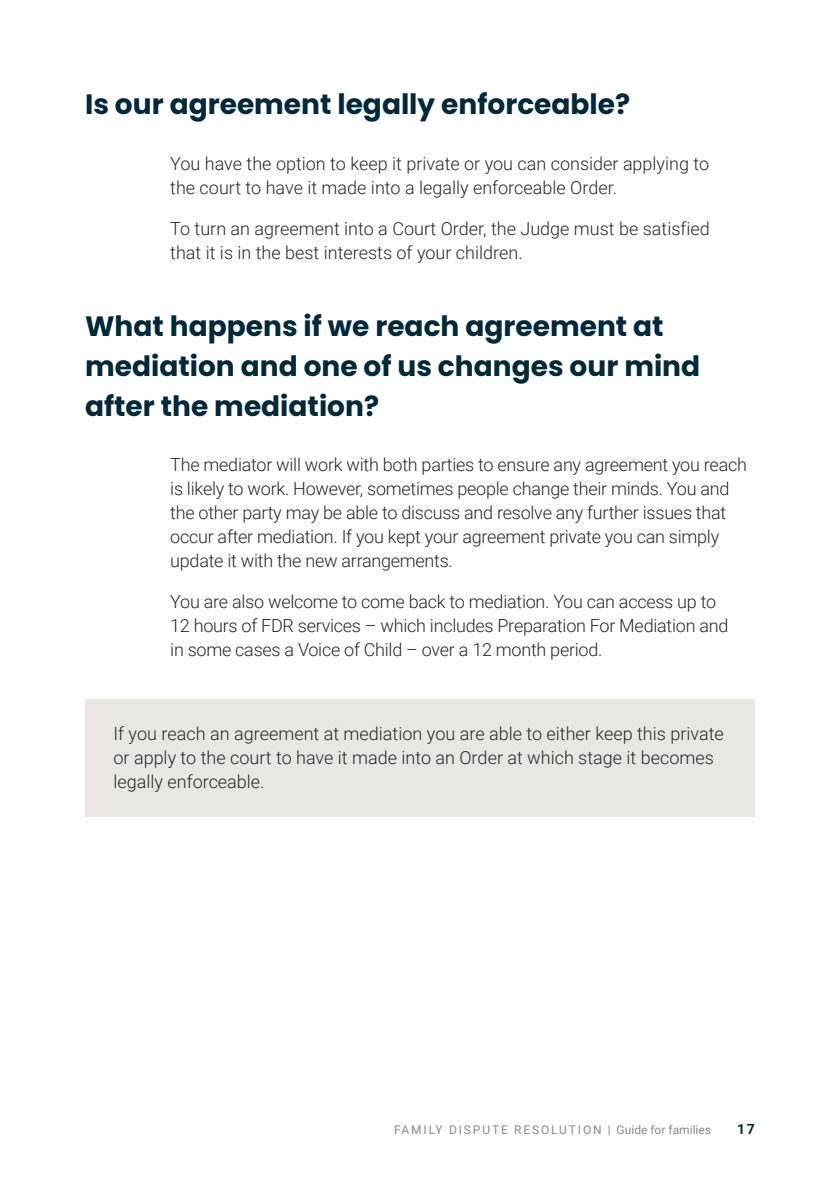
<style>
.page{position:relative;width:840px;height:1191px;background:#fff}
.page>*{position:absolute;margin:0;border:0;box-sizing:border-box;transform-origin:0 0}
.t1{font:700 28px/40px "Poppins";color:#00293a}
.Body{font:300 18px/24px "Roboto";letter-spacing:-.015em;color:#292829}
.Body_box{font:300 18px/24px "Roboto";color:#292829}
.t2{font:700 14px "Roboto";color:#00293a}
.t3{font:12px "Roboto";letter-spacing:.155em;color:#838894}
</style>
<div class="page">
<div style="left:85px;top:698px;width:669px;height:118px;background:#eae7e3"></div>
<h2 class="t1" style="left:85px;top:85px;width:546px">Is our agreement legally enforceable?</h2>
<p class="Body" style="left:170px;top:151px;width:540px">You have the option to keep it private or you can consider applying to the court to have it made into a legally enforceable Order.</p>
<p class="Body" style="left:170px;top:216px;width:540px">To turn an agreement into a Court Order, the Judge must be satisfied that it is in the best interests of your children.</p>
<h2 class="t1" style="left:85px;top:306px;width:616px">What happens if we reach agreement at mediation and one of us changes our mind after the mediation?</h2>
<p class="Body" style="left:170px;top:452px;width:578px">The mediator will work with both parties to ensure any agreement you reach is likely to work. However, sometimes people change their minds. You and the other party may be able to discuss and resolve any further issues that occur after mediation. If you kept your agreement private you can simply update it with the new arrangements.</p>
<p class="Body" style="left:170px;top:589px;width:559px">You are also welcome to come back to mediation. You can access up to<br>12 hours of FDR services – which includes Preparation For Mediation and in some cases a Voice of Child – over a 12 month period.</p>
<p class="Body_box" style="left:113px;top:721px;width:611px">If you reach an agreement at mediation you are able to either keep this private or apply to the court to have it made into an Order at which stage it becomes legally enforceable.</p>
<p class="t3" style="left:394px;top:1121px;width:318px">FAMILY DISPUTE RESOLUTION | Guide for families</p>
<p class="t2" style="left:736px;top:1119px;width:19px">17</p>
</div>
